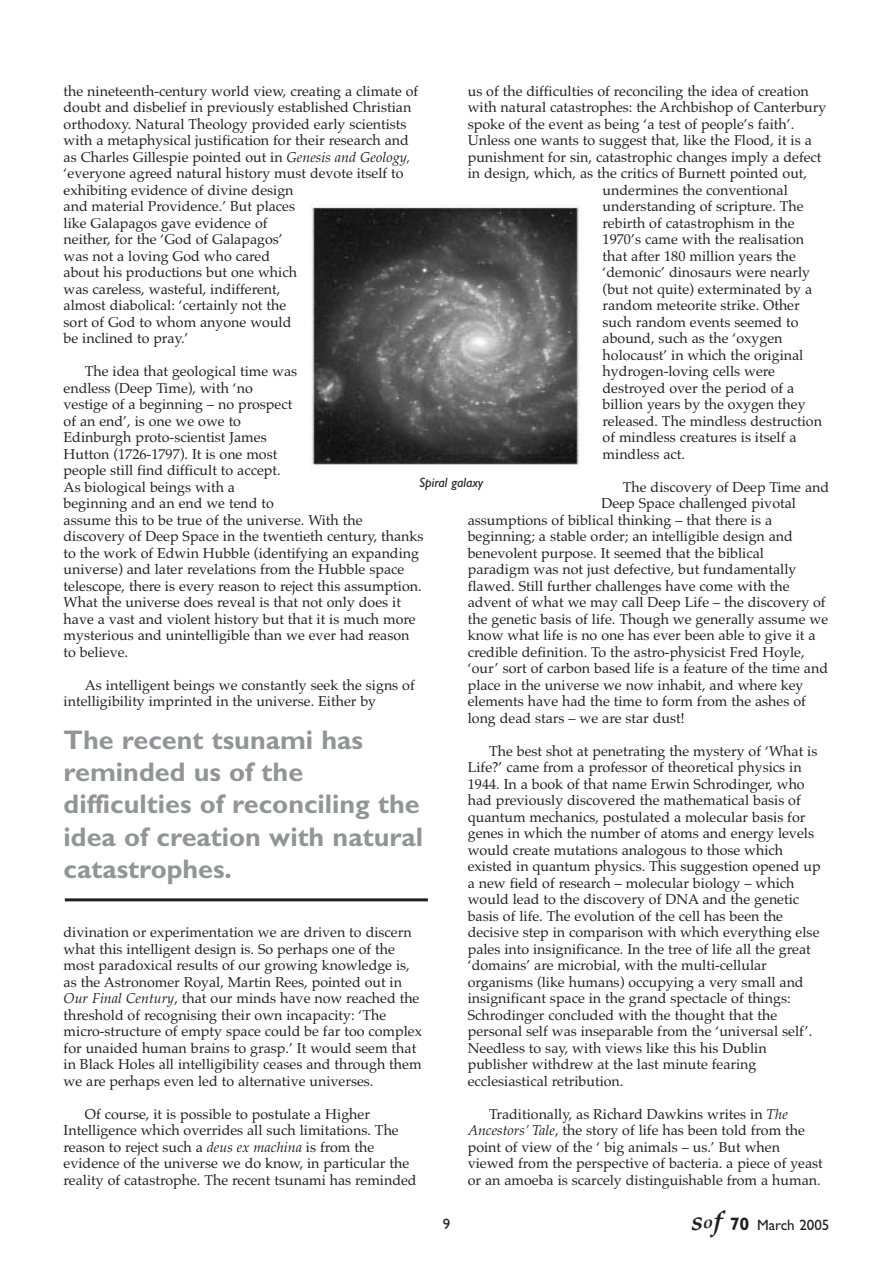
<style>
.page{position:relative;width:893px;height:1263px;background:#fff}
.page>*{position:absolute;margin:0;border:0;box-sizing:border-box;transform-origin:0 0}
.t1{font:700 27px/32.4px "Gill Sans";color:#939497}
.t2{font:15px "Gill Sans";color:#231f1f}
.t3{font:14.25px/16.5px "Palatino";color:#231f1f}
.t4{font:italic 13.5px "Gill Sans";color:#231f1f}
.s1{font-style:italic}
.s2{font-family:"Palatino";font-weight:700;font-style:italic;font-size:27px}
.s3{font-family:"Palatino";font-weight:700;font-style:italic;font-size:18px}
.s4{font-weight:700;font-size:18px}
</style>
<div class="page">
<hr style="left:65px;top:898px;width:363px;height:3px;background:#231f1f">
<img style="left:310px;top:205px;width:269px;height:260px">
<p class="t3" style="left:468px;top:84px;width:342px">us of the difficulties of reconciling the idea of creation</p>
<p class="t3" style="left:468px;top:101px;width:360px">with natural catastrophes: the Archbishop of Canterbury</p>
<p class="t3" style="left:468px;top:117px;width:328px">spoke of the event as being ‘a test of people’s faith’.</p>
<p class="t3" style="left:468px;top:134px;width:345px">Unless one wants to suggest that, like the Flood, it is a</p>
<p class="t3" style="left:468px;top:150px;width:355px">punishment for sin, catastrophic changes imply a defect</p>
<p class="t3" style="left:468px;top:167px;width:341px">in design, which, as the critics of Burnett pointed out,</p>
<p class="t3" style="left:602px;top:183px;width:187px">undermines the conventional</p>
<p class="t3" style="left:602px;top:200px;width:202px">understanding of scripture. The</p>
<p class="t3" style="left:602px;top:216px;width:193px">rebirth of catastrophism in the</p>
<p class="t3" style="left:602px;top:233px;width:203px">1970’s came with the realisation</p>
<p class="t3" style="left:602px;top:249px;width:195px">that after 180 million years the</p>
<p class="t3" style="left:602px;top:266px;width:209px">‘demonic’ dinosaurs were nearly</p>
<p class="t3" style="left:602px;top:282px;width:211px">(but not quite) exterminated by a</p>
<p class="t3" style="left:602px;top:299px;width:199px">random meteorite strike. Other</p>
<p class="t3" style="left:602px;top:315px;width:197px">such random events seemed to</p>
<p class="t3" style="left:602px;top:332px;width:181px">abound, such as the ‘oxygen</p>
<p class="t3" style="left:602px;top:348px;width:202px">holocaust’ in which the original</p>
<p class="t3" style="left:602px;top:365px;width:174px">hydrogen-loving cells were</p>
<p class="t3" style="left:602px;top:381px;width:193px">destroyed over the period of a</p>
<p class="t3" style="left:602px;top:398px;width:204px">billion years by the oxygen they</p>
<p class="t3" style="left:602px;top:414px;width:221px">released. The mindless destruction</p>
<p class="t3" style="left:602px;top:431px;width:195px">of mindless creatures is itself a</p>
<p class="t3" style="left:602px;top:447px;width:84px">mindless act.</p>
<p class="t3" style="left:623px;top:480px;width:208px">The discovery of Deep Time and</p>
<p class="t3" style="left:601px;top:497px;width:196px">Deep Space challenged pivotal</p>
<p class="t3" style="left:468px;top:513px;width:306px">assumptions of biblical thinking – that there is a</p>
<p class="t3" style="left:468px;top:530px;width:326px">beginning; a stable order; an intelligible design and</p>
<p class="t3" style="left:468px;top:546px;width:298px">benevolent purpose. It seemed that the biblical</p>
<p class="t3" style="left:468px;top:563px;width:330px">paradigm was not just defective, but fundamentally</p>
<p class="t3" style="left:468px;top:579px;width:323px">flawed. Still further challenges have come with the</p>
<p class="t3" style="left:468px;top:596px;width:359px">advent of what we may call Deep Life – the discovery of</p>
<p class="t3" style="left:468px;top:612px;width:362px">the genetic basis of life. Though we generally assume we</p>
<p class="t3" style="left:468px;top:629px;width:349px">know what life is no one has ever been able to give it a</p>
<p class="t3" style="left:468px;top:645px;width:338px">credible definition. To the astro-physicist Fred Hoyle,</p>
<p class="t3" style="left:468px;top:662px;width:362px">‘our’ sort of carbon based life is a feature of the time and</p>
<p class="t3" style="left:468px;top:678px;width:337px">place in the universe we now inhabit, and where key</p>
<p class="t3" style="left:468px;top:695px;width:339px">elements have had the time to form from the ashes of</p>
<p class="t3" style="left:468px;top:711px;width:218px">long dead stars – we are star dust!</p>
<p class="t3" style="left:468px;top:744px;width:354px;text-indent:21px">The best shot at penetrating the mystery of ‘What is Life?’ came from a professor of theoretical physics in 1944. In a book of that name Erwin Schrodinger, who had previously discovered the mathematical basis of quantum mechanics, postulated a molecular basis for genes in which the number of atoms and energy levels would create mutations analogous to those which existed in quantum physics. This suggestion opened up a new field of research – molecular biology – which would lead to the discovery of DNA and the genetic basis of life. The evolution of the cell has been the decisive step in comparison with which everything else pales into insignificance. In the tree of life all the great ‘domains’ are microbial, with the multi-cellular organisms (like humans) occupying a very small and insignificant space in the grand spectacle of things:<br>Schrodinger concluded with the thought that the personal self was inseparable from the ‘universal self’.<br>Needless to say, with views like this his Dublin publisher withdrew at the last minute fearing ecclesiastical retribution.</p>
<p class="t3" style="left:468px;top:1107px;width:357px;text-indent:21px">Traditionally, as Richard Dawkins writes in <span class="s1">The Ancestors’ Tale</span>, the story of life has been told from the point of view of the ‘ big animals – us.’ But when viewed from the perspective of bacteria. a piece of yeast or an amoeba is scarcely distinguishable from a human.</p>
<p class="t3" style="left:64px;top:84px;width:356px">the nineteenth-century world view, creating a climate of doubt and disbelief in previously established Christian orthodoxy. Natural Theology provided early scientists with a metaphysical justification for their research and as Charles Gillespie pointed out in <span class="s1">Genesis and Geology, </span>‘everyone agreed natural history must devote itself to exhibiting evidence of divine design<br>and material Providence.’ But places<br>like Galapagos gave evidence of<br>neither, for the ‘God of Galapagos’<br>was not a loving God who cared<br>about his productions but one which<br>was careless, wasteful, indifferent,<br>almost diabolical: ‘certainly not the<br>sort of God to whom anyone would<br>be inclined to pray.’</p>
<p class="t3" style="left:64px;top:365px;width:361px;text-indent:21px">The idea that geological time was<br>endless (Deep Time), with ‘no<br>vestige of a beginning – no prospect<br>of an end’, is one we owe to<br>Edinburgh proto-scientist James<br>Hutton (1726-1797). It is one most<br>people still find difficult to accept.<br>As biological beings with a<br>beginning and an end we tend to<br>assume this to be true of the universe. With the discovery of Deep Space in the twentieth century, thanks to the work of Edwin Hubble (identifying an expanding universe) and later revelations from the Hubble space telescope, there is every reason to reject this assumption.<br>What the universe does reveal is that not only does it have a vast and violent history but that it is much more mysterious and unintelligible than we ever had reason to believe.</p>
<p class="t3" style="left:64px;top:678px;width:353px;text-indent:21px">As intelligent beings we constantly seek the signs of intelligibility imprinted in the universe. Either by</p>
<p class="t4" style="left:419px;top:478px;width:66px">Spiral galaxy</p>
<h1 class="t1" style="left:64px;top:726px;width:361px">The recent tsunami has reminded us of the difficulties of reconciling the idea of creation with natural catastrophes.</h1>
<p class="t3" style="left:64px;top:926px;width:360px">divination or experimentation we are driven to discern what this intelligent design is. So perhaps one of the most paradoxical results of our growing knowledge is, as the Astronomer Royal, Martin Rees, pointed out in <span class="s1">Our Final Century</span>, that our minds have now reached the threshold of recognising their own incapacity: ‘The micro-structure of empty space could be far too complex for unaided human brains to grasp.’ It would seem that in Black Holes all intelligibility ceases and through them we are perhaps even led to alternative universes.</p>
<p class="t3" style="left:64px;top:1107px;width:354px;text-indent:21px">Of course, it is possible to postulate a Higher Intelligence which overrides all such limitations. The reason to reject such a <span class="s1">deus ex machina</span> is from the evidence of the universe we do know, in particular the reality of catastrophe. The recent tsunami has reminded</p>
<p class="t2" style="left:442px;top:1219px;width:9px">9</p>
<p class="t2" style="left:691px;top:1219px;width:140px"><span class="s2">s</span><span class="s3">o</span><span class="s2">f</span> <span class="s4">70</span> March 2005</p>
</div>
